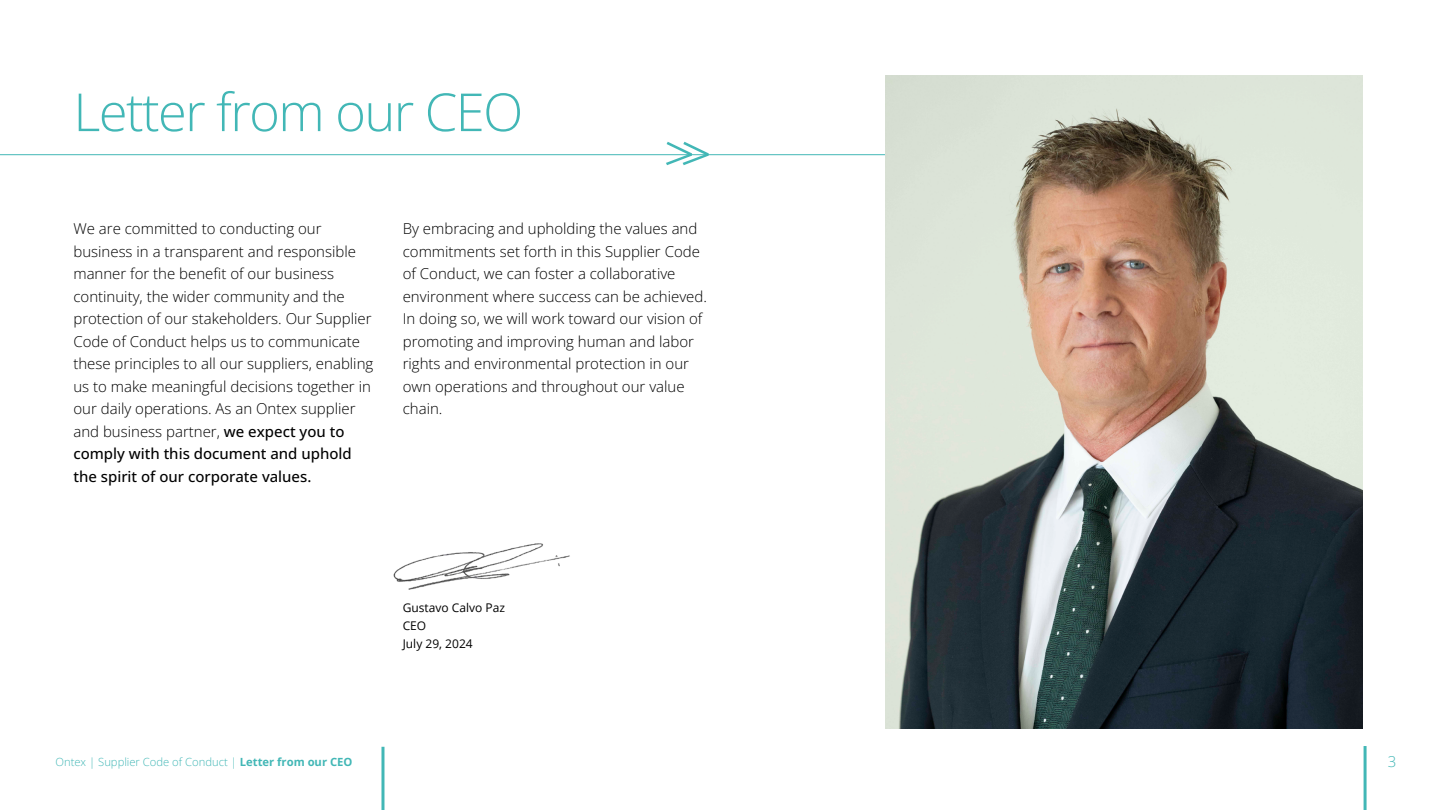
<style>
.page{position:relative;width:1440px;height:810px;background:#fff}
.page>*{position:absolute;margin:0;border:0;box-sizing:border-box;transform-origin:0 0}
.t1{font:300 52.5px "Open Sans";letter-spacing:-.03em;color:#42b7b6}
.t2{font:300 15px/22.5px "Open Sans";color:#000}
.t3{font:300 15px "Open Sans";color:#42b7b6}
.t4{font:12px/18px "Open Sans";color:#000}
.t5{font:300 11.25px "Open Sans";color:#42b7b6}
.s1{font-weight:500}
.s2{font-weight:700}
</style>
<div class="page">
<hr style="left:381px;top:747px;width:3px;height:63px;background:#42b7b6">
<hr style="left:1364px;top:746px;width:3px;height:64px;background:#42b7b6">
<hr style="left:0;top:154px;width:885px;height:1px;background:#42b7b6">
<img style="left:393px;top:543px;width:177px;height:47px">
<svg style="left:666px;top:142px;width:43px;height:23px"></svg>
<img style="left:885px;top:75px;width:477px;height:654px">
<h1 class="t1" style="left:73px;top:76px;width:451px">Letter from our CEO</h1>
<p class="t2" style="left:73px;top:217px;width:301px">We are committed to conducting our business in a transparent and responsible manner for the benefit of our business continuity, the wider community and the protection of our stakeholders. Our Supplier Code of Conduct helps us to communicate these principles to all our suppliers, enabling us to make meaningful decisions together in our daily operations. As an Ontex supplier and business partner, <span class="s1">we expect you to comply with this document and uphold the spirit of our corporate values.</span></p>
<p class="t2" style="left:403px;top:217px;width:306px">By embracing and upholding the values and commitments set forth in this Supplier Code of Conduct, we can foster a collaborative environment where success can be achieved.<br>In doing so, we will work toward our vision of promoting and improving human and labor rights and environmental protection in our own operations and throughout our value chain.</p>
<p class="t4" style="left:403px;top:598px;width:104px">Gustavo Calvo Paz<br>CEO<br>July 29, 2024</p>
<p class="t5" style="left:56px;top:754px;width:298px">Ontex | Supplier Code of Conduct | <span class="s2">Letter from our CEO</span></p>
<p class="t3" style="left:1388px;top:751px;width:10px">3</p>
</div>
